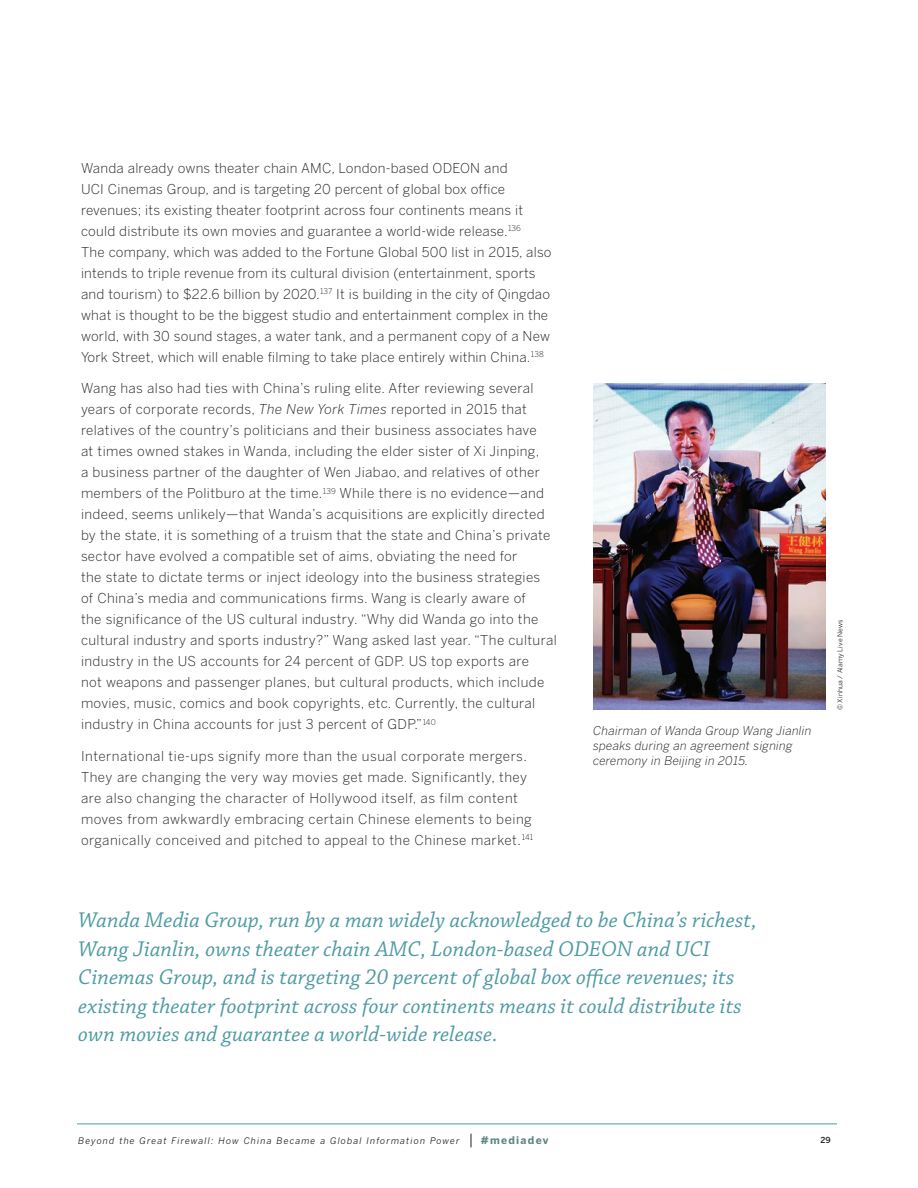
<style>
.page{position:relative;width:918px;height:1188px;background:#fff}
.page>*{position:absolute;margin:0;border:0;box-sizing:border-box;transform-origin:0 0}
.pull_quote{font:italic 22.5px/28.5px "Chaparral Pro";letter-spacing:.005em;color:#4d9aa2}
.body{font:300 13.5px/21px "Benton Sans";letter-spacing:.025em;color:#231f20}
.photo_caption{font:italic 300 12px/15px "Benton Sans";letter-spacing:.015em;color:#231f20}
.t1{font:700 10.5px "Benton Sans";letter-spacing:.12em;color:#5d8683}
.t2{font:italic 9px "Benton Sans";letter-spacing:.125em;color:#231f20}
.t3{font:500 8.25px "Benton Sans";color:#231f20}
.photo_credit{font:6.75px "Benton Sans";letter-spacing:.02em;color:#231f20}
.s1{font-style:italic}
</style>
<div class="page">
<hr style="left:77px;top:1124px;width:760px;height:1px;background:#4d9aa2">
<svg style="left:471px;top:1134px;width:1px;height:13px"></svg>
<img style="left:593px;top:384px;width:233px;height:326px">
<p class="body" style="left:81px;top:157px;width:472px">Wanda already owns theater chain AMC, London-based ODEON and<br>UCI Cinemas Group, and is targeting 20 percent of global box office revenues; its existing theater footprint across four continents means it could distribute its own movies and guarantee a world-wide release.<sup>136<br></sup>The company, which was added to the Fortune Global 500 list in 2015, also intends to triple revenue from its cultural division (entertainment, sports and tourism) to $22.6 billion by 2020.<sup>137</sup> It is building in the city of Qingdao what is thought to be the biggest studio and entertainment complex in the world, with 30 sound stages, a water tank, and a permanent copy of a New York Street, which will enable filming to take place entirely within China.<sup>138</sup></p>
<p class="body" style="left:81px;top:378px;width:477px">Wang has also had ties with China’s ruling elite. After reviewing several years of corporate records, <span class="s1">The New York Times</span> reported in 2015 that relatives of the country’s politicians and their business associates have<br>at times owned stakes in Wanda, including the elder sister of Xi Jinping,<br>a business partner of the daughter of Wen Jiabao, and relatives of other members of the Politburo at the time.<sup>139</sup> While there is no evidence—and indeed, seems unlikely—that Wanda’s acquisitions are explicitly directed by the state, it is something of a truism that the state and China’s private sector have evolved a compatible set of aims, obviating the need for<br>the state to dictate terms or inject ideology into the business strategies<br>of China’s media and communications firms. Wang is clearly aware of<br>the significance of the US cultural industry. “Why did Wanda go into the cultural industry and sports industry?” Wang asked last year. “The cultural industry in the US accounts for 24 percent of GDP. US top exports are<br>not weapons and passenger planes, but cultural products, which include movies, music, comics and book copyrights, etc. Currently, the cultural industry in China accounts for just 3 percent of GDP.”<sup>140</sup></p>
<p class="body" style="left:81px;top:745px;width:454px">International tie-ups signify more than the usual corporate mergers.<br>They are changing the very way movies get made. Significantly, they are also changing the character of Hollywood itself, as film content moves from awkwardly embracing certain Chinese elements to being organically conceived and pitched to appeal to the Chinese market.<sup>141</sup></p>
<p class="photo_caption" style="left:593px;top:723px;width:220px">Chairman of Wanda Group Wang Jianlin speaks during an agreement signing ceremony in Beijing in 2015.</p>
<p class="pull_quote" style="left:78px;top:907px;width:680px">Wanda Media Group, run by a man widely acknowledged to be China’s richest, Wang Jianlin, owns theater chain AMC, London-based ODEON and UCI Cinemas Group, and is targeting 20 percent of global box office revenues; its existing theater footprint across four continents means it could distribute its own movies and guarantee a world‑wide release.</p>
<p class="photo_credit" style="left:836px;top:710px;width:92px;rotate:-90deg">© Xinhua / Alamy Live News</p>
<p class="t2" style="left:78px;top:1135px;width:383px">Beyond the Great Firewall: How China Became a Global Information Power</p>
<p class="t1" style="left:481px;top:1133px;width:69px">#mediadev</p>
<p class="t3" style="left:820px;top:1135px;width:12px">29</p>
</div>
